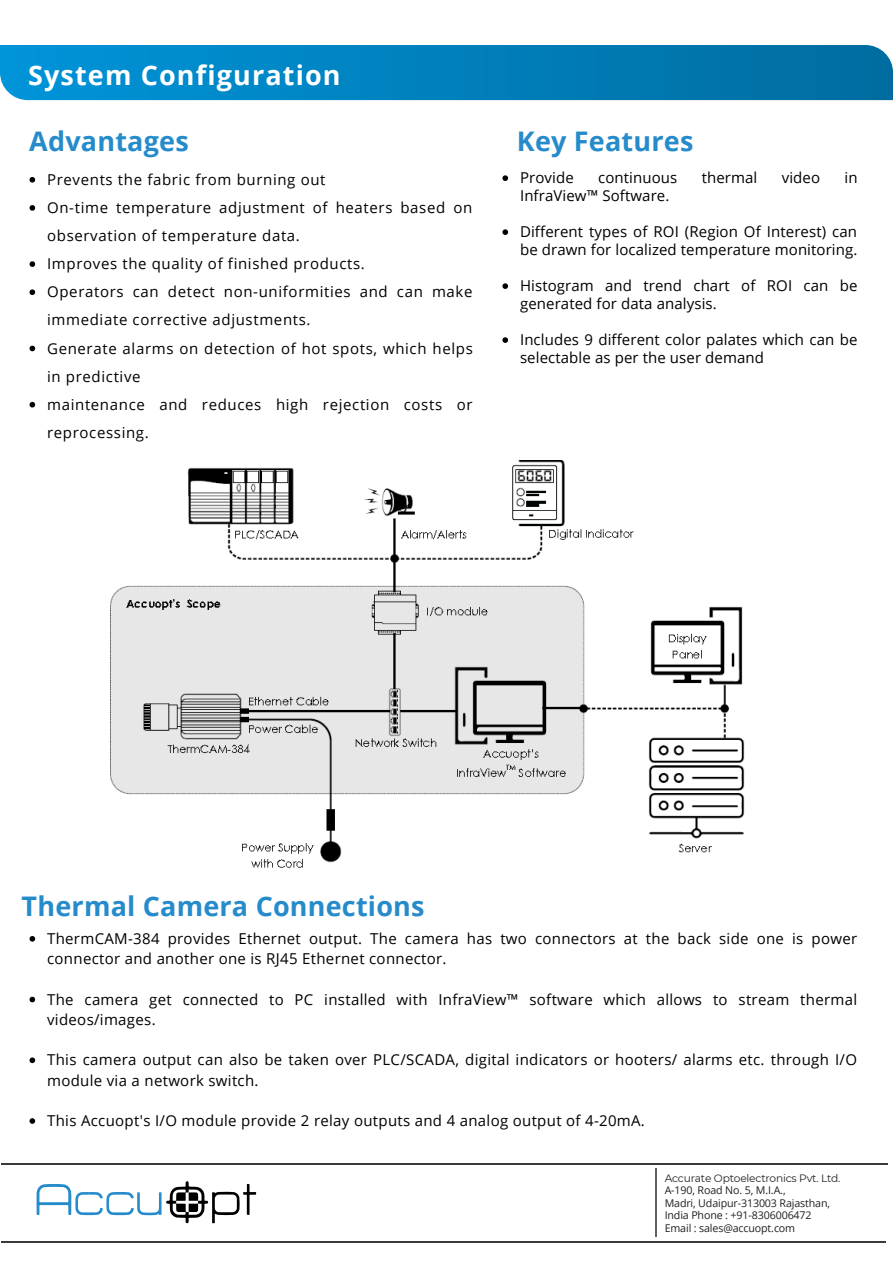
<style>
.page{position:relative;width:893px;height:1264px;background:#fff}
.page>*{position:absolute;margin:0;border:0;box-sizing:border-box;transform-origin:0 0}
.t1{font:700 27px "Open Sans";letter-spacing:.005em;color:#268bcb}
.t2{font:700 27px "Open Sans";letter-spacing:.04em;color:#fff}
.t3{font:15px/18px "Open Sans";letter-spacing:.02em;color:#000}
.t4{font:15px/28px "Open Sans";letter-spacing:.045em;color:#000}
.t5{font:10.65px/12.5px "Open Sans";letter-spacing:-.01em;color:#231f20}
.t6{font:10.65px "Montserrat";letter-spacing:-.02em;color:#231f20}
</style>
<div class="page">
<hr style="left:655px;top:1168px;width:1px;height:68px;background:#606161">
<hr style="left:1px;top:1163px;width:887px;height:1px;background:#393c3d">
<hr style="left:1px;top:1241px;width:885px;height:1px;background:#393c3d">
<svg style="left:37px;top:1181px;width:219px;height:42px"></svg>
<svg style="left:0;top:45px;width:892px;height:55px;background:#0181bc"></svg>
<img style="left:110px;top:460px;width:635px;height:408px">
<svg style="left:30px;top:177px;width:5px;height:5px"></svg>
<svg style="left:30px;top:205px;width:5px;height:6px"></svg>
<svg style="left:30px;top:261px;width:5px;height:6px"></svg>
<svg style="left:30px;top:289px;width:5px;height:6px"></svg>
<svg style="left:30px;top:345px;width:5px;height:6px"></svg>
<svg style="left:30px;top:402px;width:5px;height:5px"></svg>
<svg style="left:502px;top:175px;width:6px;height:6px"></svg>
<svg style="left:502px;top:229px;width:6px;height:6px"></svg>
<svg style="left:502px;top:283px;width:6px;height:6px"></svg>
<svg style="left:502px;top:337px;width:6px;height:6px"></svg>
<svg style="left:30px;top:936px;width:5px;height:5px"></svg>
<svg style="left:30px;top:996px;width:5px;height:6px"></svg>
<svg style="left:30px;top:1057px;width:5px;height:6px"></svg>
<svg style="left:30px;top:1118px;width:5px;height:5px"></svg>
<h1 class="t2" style="left:28px;top:56px;width:314px">System Configuration</h1>
<h1 class="t1" style="left:29px;top:122px;width:161px">Advantages</h1>
<p class="t4" style="left:47px;top:165px;width:427px">Prevents the fabric from burning out<br>On-time temperature adjustment of heaters based on observation of temperature data.<br>Improves the quality of finished products.<br>Operators can detect non-uniformities and can make immediate corrective adjustments.<br>Generate alarms on detection of hot spots, which helps in predictive<br>maintenance and reduces high rejection costs or reprocessing.</p>
<h1 class="t1" style="left:517px;top:122px;width:178px">Key Features</h1>
<p class="t3" style="left:520px;top:168px;width:55px">Provide</p>
<p class="t3" style="left:598px;top:168px;width:81px">continuous</p>
<p class="t3" style="left:701px;top:168px;width:57px">thermal</p>
<p class="t3" style="left:781px;top:168px;width:40px">video</p>
<p class="t3" style="left:844px;top:168px;width:15px">in</p>
<p class="t3" style="left:520px;top:186px;width:151px">InfraView™ Software.</p>
<p class="t3" style="left:520px;top:222px;width:339px">Different types of ROI (Region Of Interest) can be drawn for localized temperature monitoring.</p>
<p class="t3" style="left:520px;top:276px;width:339px">Histogram and trend chart of ROI can be generated for data analysis.</p>
<p class="t3" style="left:520px;top:330px;width:339px">Includes 9 different color palates which can be selectable as per the user demand</p>
<h1 class="t1" style="left:22px;top:887px;width:404px">Thermal Camera Connections</h1>
<p class="t3" style="left:47px;top:927px;width:811px;line-height:20.2px">ThermCAM-384 provides Ethernet output. The camera has two connectors at the back side one is power connector and another one is RJ45 Ethernet connector.</p>
<p class="t3" style="left:47px;top:988px;width:811px;line-height:20.2px">The camera get connected to PC installed with InfraView™ software which allows to stream thermal videos/images.</p>
<p class="t3" style="left:47px;top:1049px;width:811px;line-height:20.2px">This camera output can also be taken over PLC/SCADA, digital indicators or hooters/ alarms etc. through I/O module via a network switch.</p>
<p class="t3" style="left:47px;top:1111px;width:599px">This Accuopt's I/O module provide 2 relay outputs and 4 analog output of 4-20mA.</p>
<p class="t6" style="left:664px;top:1171px;width:177px">Accurate Optoelectronics Pvt. Ltd.</p>
<p class="t5" style="left:664px;top:1183px;width:167px">A-190, Road No. 5, M.I.A.,<br>Madri, Udaipur-313003 Rajasthan,<br>India Phone : +91-8306006472<br>Email : sales@accuopt.com</p>
</div>
